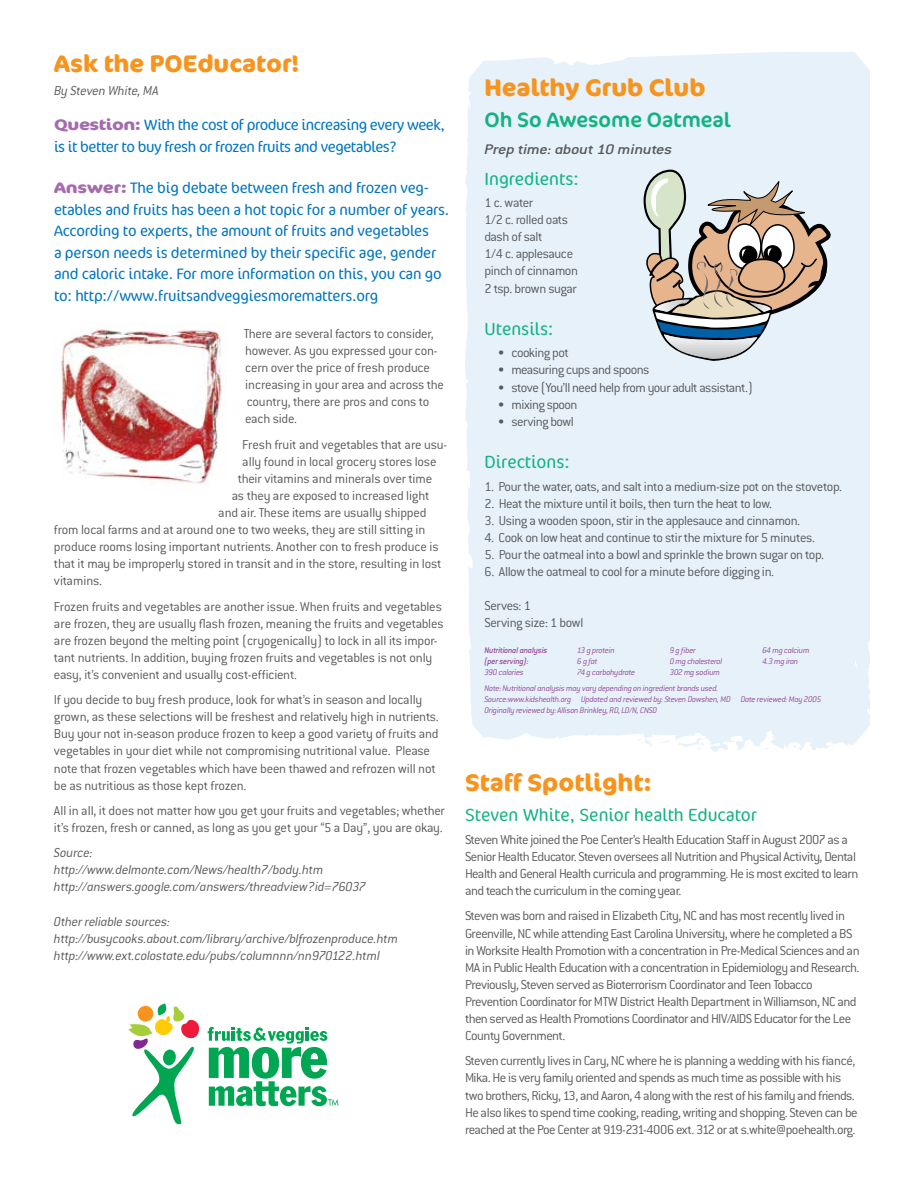
<style>
.page{position:relative;width:918px;height:1188px;background:#fff}
.page>*{position:absolute;margin:0;border:0;box-sizing:border-box;transform-origin:0 0}
.t1{font:700 24px "Cocon";color:#f7941d}
.t2{font:21px "Cocon";color:#12b282}
.t3{font:300 condensed 17.85px "Cocon";color:#12b282;scale:1.18 1}
.t4{font:300 condensed 15.3px/21.6px "Cocon";letter-spacing:-.01em;color:#0075bf;scale:1.18 1}
.t5{font:italic 500 15.3px "Conduit ITC";letter-spacing:-.015em;color:#58595b;scale:1.18 1}
.t6{font:300 14.25px/17.1px "Conduit ITC";letter-spacing:-.025em;color:#58595b}
.t7{font:italic 300 14.25px/17.1px "Conduit ITC";letter-spacing:-.015em;color:#58595b}
.t8{font:300 14.25px "Conduit ITC";color:#58595b}
.t9{font:italic 300 9px/10.8px "Conduit ITC";letter-spacing:-.03em;color:#944a98}
.t10{font:italic 500 9px/10.8px "Conduit ITC";letter-spacing:-.025em;color:#944a98}
.s1{font-weight:700;font-stretch:normal;color:#a46bad}
</style>
<div class="page">
<div style="left:465px;top:52px;width:405px;height:699px;background:#e6f1f9"></div>
<svg style="left:814px;top:726px;width:21px;height:7px"></svg>
<svg style="left:697px;top:708px;width:4px;height:3px"></svg>
<svg style="left:668px;top:706px;width:11px;height:4px"></svg>
<svg style="left:632px;top:700px;width:9px;height:6px"></svg>
<svg style="left:568px;top:698px;width:7px;height:5px"></svg>
<svg style="left:541px;top:701px;width:4px;height:3px"></svg>
<svg style="left:649px;top:91px;width:4px;height:3px"></svg>
<svg style="left:644px;top:170px;width:187px;height:191px;background:#bfbbb4"></svg>
<svg style="left:128px;top:1003px;width:211px;height:122px"></svg>
<img style="left:54px;top:329px;width:168px;height:155px">
<h1 class="t1" style="left:54px;top:50px;width:247px">Ask the POEducator!</h1>
<p class="t7" style="left:54px;top:82px;width:106px">By Steven White, MA</p>
<p class="t4" style="left:54px;top:115px;width:333px"><span class="s1">Question:</span> With the cost of produce increasing every week, is it better to buy fresh or frozen fruits and vegetables?</p>
<p class="t4" style="left:54px;top:178px;width:337px"><span class="s1">Answer:</span> The big debate between fresh and frozen veg&shy;etables and fruits has been a hot topic for a number of years.<br>According to experts, the amount of fruits and vegetables<br>a person needs is determined by their specific age, gender and caloric intake. For more information on this, you can go to: http://www.fruitsandveggiesmorematters.org</p>
<p class="t6" style="left:244px;top:325px;width:202px">There are several factors to consider, however. As you expressed your con&shy;cern over the price of fresh produce increasing in your area and across the country, there are pros and cons to each side.</p>
<p class="t6" style="left:242px;top:436px;width:207px">Fresh fruit and vegetables that are usu-</p>
<p class="t6" style="left:242px;top:453px;width:196px">ally found in local grocery stores lose</p>
<p class="t6" style="left:238px;top:470px;width:196px">their vitamins and minerals over time</p>
<p class="t6" style="left:232px;top:487px;width:199px">as they are exposed to increased light</p>
<p class="t6" style="left:218px;top:504px;width:210px">and air. These items are usually shipped</p>
<p class="t6" style="left:54px;top:521px;width:373px">from local farms and at around one to two weeks, they are still sitting in</p>
<p class="t6" style="left:54px;top:538px;width:386px">produce rooms losing important nutrients. Another con to fresh produce is</p>
<p class="t6" style="left:54px;top:555px;width:389px">that it may be improperly stored in transit and in the store, resulting in lost</p>
<p class="t8" style="left:54px;top:573px;width:50px">vitamins.</p>
<p class="t6" style="left:54px;top:598px;width:391px">Frozen fruits and vegetables are another issue. When fruits and vegetables are frozen, they are usually flash frozen, meaning the fruits and vegetables are frozen beyond the melting point (cryogenically) to lock in all its impor&shy;tant nutrients. In addition, buying frozen fruits and vegetables is not only easy, it’s convenient and usually cost-efficient.</p>
<p class="t6" style="left:54px;top:691px;width:386px">If you decide to buy fresh produce, look for what’s in season and locally grown, as these selections will be freshest and relatively high in nutrients.<br>Buy your not in-season produce frozen to keep a good variety of fruits and vegetables in your diet while not compromising nutritional value. Please note that frozen vegetables which have been thawed and refrozen will not be as nutritious as those kept frozen.</p>
<p class="t6" style="left:54px;top:802px;width:392px">All in all, it does not matter how you get your fruits and vegetables; whether it’s frozen, fresh or canned, as long as you get your “5 a Day”, you are okay.</p>
<p class="t7" style="left:54px;top:844px;width:314px">Source:<br>http://www.delmonte.com/News/health7/body.htm http://answers.google.com/answers/threadview?id=76037</p>
<p class="t7" style="left:54px;top:913px;width:346px">Other reliable sources: http://busycooks.about.com/library/archive/blfrozenproduce.htm http://www.ext.colostate.edu/pubs/columnnn/nn970122.html</p>
<h1 class="t1" style="left:484px;top:74px;width:223px">Healthy Grub Club</h1>
<h2 class="t2" style="left:484px;top:107px;width:248px">Oh So Awesome Oatmeal</h2>
<p class="t5" style="left:484px;top:141px;width:161px">Prep time: about 10 minutes</p>
<p class="t3" style="left:484px;top:169px;width:81px">Ingredients:</p>
<p class="t6" style="left:484px;top:194px;width:95px">1 c. water<br>1/2 c. rolled oats dash of salt<br>1/4 c. applesauce pinch of cinnamon<br>2 tsp. brown sugar</p>
<p class="t3" style="left:484px;top:319px;width:60px">Utensils:</p>
<p class="t6" style="left:498px;top:344px;width:72px">• cooking pot</p>
<p class="t6" style="left:498px;top:362px;width:153px">• measuring cups and spoons</p>
<p class="t6" style="left:498px;top:379px;width:256px">• stove (You’ll need help from your adult assistant.)</p>
<p class="t6" style="left:498px;top:396px;width:81px">• mixing spoon</p>
<p class="t6" style="left:498px;top:413px;width:77px">• serving bowl</p>
<p class="t3" style="left:484px;top:452px;width:74px">Directions:</p>
<p class="t6" style="left:484px;top:478px;width:359px">1. Pour the water, oats, and salt into a medium-size pot on the stovetop.</p>
<p class="t6" style="left:484px;top:495px;width:289px">2. Heat the mixture until it boils, then turn the heat to low.</p>
<p class="t6" style="left:484px;top:512px;width:317px">3. Using a wooden spoon, stir in the applesauce and cinnamon.</p>
<p class="t6" style="left:484px;top:529px;width:332px">4. Cook on low heat and continue to stir the mixture for 5 minutes.</p>
<p class="t6" style="left:484px;top:546px;width:341px">5. Pour the oatmeal into a bowl and sprinkle the brown sugar on top.</p>
<p class="t6" style="left:484px;top:563px;width:291px">6. Allow the oatmeal to cool for a minute before digging in.</p>
<p class="t6" style="left:484px;top:597px;width:100px">Serves: 1<br>Serving size: 1 bowl</p>
<p class="t9" style="left:577px;top:645px;width:60px">13 g protein<br>6 g fat<br>74 g carbohydrate</p>
<p class="t9" style="left:670px;top:645px;width:54px">9 g fiber<br>0 mg cholesterol<br>302 mg sodium</p>
<p class="t9" style="left:762px;top:645px;width:49px">64 mg calcium<br>4.3 mg iron</p>
<p class="t9" style="left:485px;top:683px;width:338px">Note: Nutritional analysis may vary depending on ingredient brands used.<br>Source:www.kidshealth.org Updated and reviewed by: Steven Dowshen, MD Date reviewed: May 2005<br>Originally reviewed by: Allison Brinkley, RD, LD/N, CNSD</p>
<p class="t10" style="left:484px;top:645px;width:64px">Nutritional analysis (per serving):</p>
<p class="t9" style="left:484px;top:667px;width:41px">390 calories</p>
<h1 class="t1" style="left:465px;top:768px;width:188px">Staff Spotlight:</h1>
<p class="t3" style="left:465px;top:806px;width:249px">Steven White, Senior health Educator</p>
<p class="t6" style="left:465px;top:831px;width:395px">Steven White joined the Poe Center’s Health Education Staff in August 2007 as a Senior Health Educator. Steven oversees all Nutrition and Physical Activity, Dental Health and General Health curricula and programming. He is most excited to learn and teach the curriculum in the coming year.</p>
<p class="t6" style="left:465px;top:908px;width:396px">Steven was born and raised in Elizabeth City, NC and has most recently lived in Greenville, NC while attending East Carolina University, where he completed a BS in Worksite Health Promotion with a concentration in Pre-Medical Sciences and an MA in Public Health Education with a concentration in Epidemiology and Research.<br>Previously, Steven served as Bioterrorism Coordinator and Teen Tobacco Prevention Coordinator for MTW District Health Department in Williamson, NC and then served as Health Promotions Coordinator and HIV/AIDS Educator for the Lee County Government.</p>
<p class="t6" style="left:465px;top:1052px;width:394px">Steven currently lives in Cary,NCwhere he is planning aweddingwith his fiancé, Mika. He is very family oriented and spends as much time as possible with his two brothers, Ricky, 13, and Aaron, 4 along with the rest of his family and friends.<br>He also likes to spend time cooking, reading, writing and shopping. Steven can be reached at the Poe Center at 919-231-4006 ext. 312 or at s.white@poehealth.org.</p>
</div>
